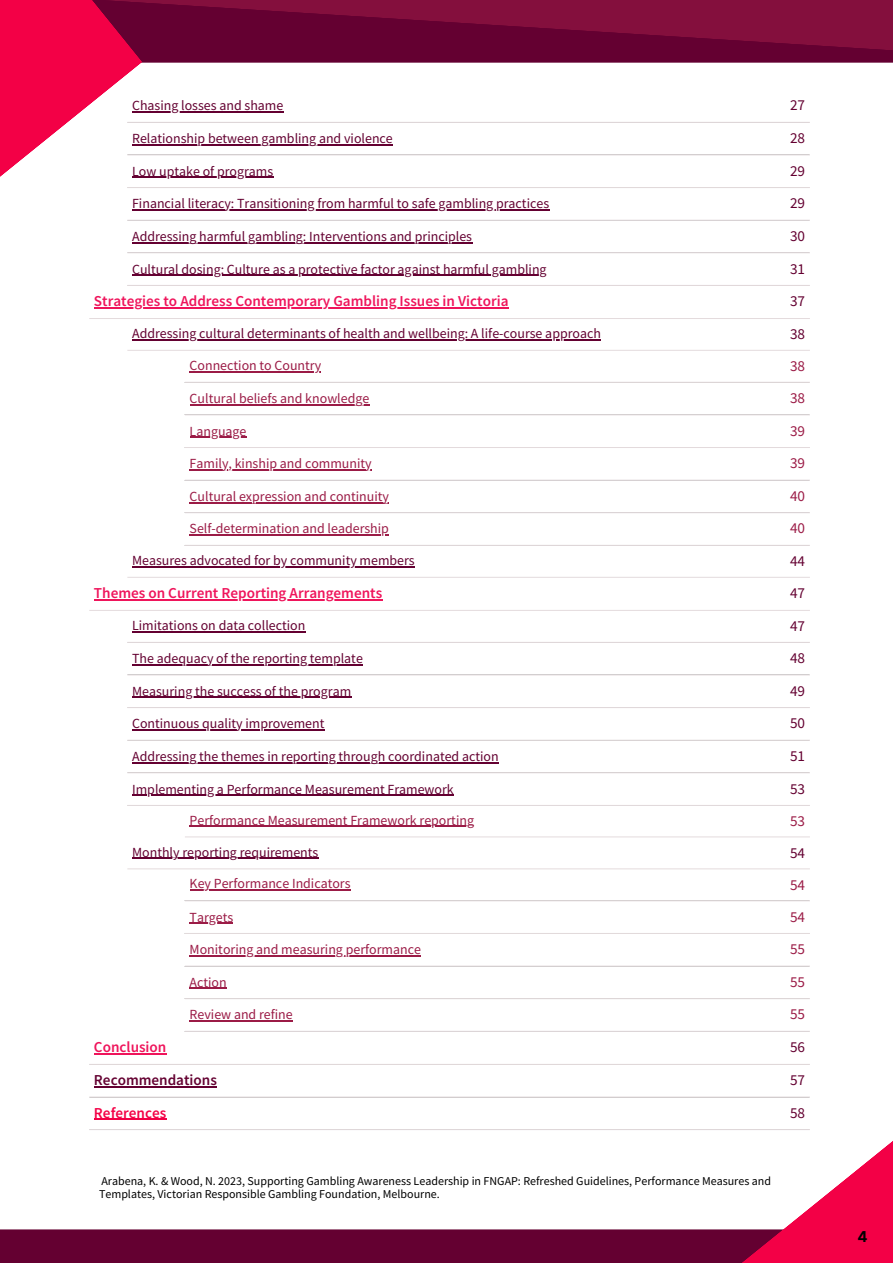
<style>
.page{position:relative;width:893px;height:1264px;background:#fff}
.page>*{position:absolute;margin:0;border:0;box-sizing:border-box;transform-origin:0 0}
.t1{font:600 15.15px "Source Sans Pro";color:#ef145b}
.t2{font:15.15px "Source Sans Pro";color:#640031}
.t3{font:15.15px "Source Sans Pro";color:#9b1b46}
.t4{font:600 15.15px "Source Sans Pro";color:#640031}
.t5{font:600 15.15px "Source Sans Pro";color:#f30046}
.t6{font:700 15px "Inter";color:#000001}
.t7{font:13.95px "Source Sans Pro";color:#640031}
.t8{font:13.95px "Source Sans Pro";color:#9b1b46}
.t9{font:12px/13.5px "Source Sans Pro";color:#000001}
</style>
<div class="page">
<div style="left:0;top:1229px;width:878px;height:33px;background:#640031"></div>
<svg style="left:736px;top:1129px;width:156px;height:133px"></svg>
<svg style="left:0;top:0;width:892px;height:188px"></svg>
<hr style="left:132px;top:112px;width:151px;height:1px;background:#640031">
<hr style="left:132px;top:144px;width:261px;height:1px;background:#640031">
<hr style="left:132px;top:177px;width:141px;height:1px;background:#640031">
<hr style="left:132px;top:209px;width:417px;height:1px;background:#640031">
<hr style="left:132px;top:242px;width:340px;height:1px;background:#640031">
<hr style="left:132px;top:275px;width:414px;height:1px;background:#640031">
<hr style="left:127px;top:89px;width:682px;height:1px;background:#fff">
<hr style="left:127px;top:122px;width:682px;height:1px;background:#e4dbdd">
<hr style="left:127px;top:154px;width:682px;height:1px;background:#e4dbdd">
<hr style="left:127px;top:187px;width:682px;height:1px;background:#e4dbdd">
<hr style="left:127px;top:220px;width:682px;height:1px;background:#e4dbdd">
<hr style="left:127px;top:252px;width:682px;height:1px;background:#e4dbdd">
<hr style="left:127px;top:285px;width:682px;height:1px;background:#e4dbdd">
<hr style="left:94px;top:307px;width:414px;height:1px;background:#ef145b">
<hr style="left:89px;top:318px;width:720px;height:1px;background:#e4dbdd">
<hr style="left:132px;top:339px;width:469px;height:1px;background:#640031">
<hr style="left:127px;top:350px;width:682px;height:1px;background:#e4dbdd">
<hr style="left:190px;top:371px;width:131px;height:1px;background:#9b1b46">
<hr style="left:190px;top:404px;width:179px;height:1px;background:#9b1b46">
<hr style="left:190px;top:437px;width:56px;height:1px;background:#9b1b46">
<hr style="left:190px;top:469px;width:182px;height:1px;background:#9b1b46">
<hr style="left:190px;top:502px;width:199px;height:1px;background:#9b1b46">
<hr style="left:190px;top:534px;width:199px;height:1px;background:#9b1b46">
<hr style="left:185px;top:382px;width:624px;height:1px;background:#e4dbdd">
<hr style="left:185px;top:414px;width:624px;height:1px;background:#e4dbdd">
<hr style="left:185px;top:447px;width:624px;height:1px;background:#e4dbdd">
<hr style="left:185px;top:479px;width:624px;height:1px;background:#e4dbdd">
<hr style="left:185px;top:512px;width:624px;height:1px;background:#e4dbdd">
<hr style="left:185px;top:545px;width:624px;height:1px;background:#e4dbdd">
<hr style="left:132px;top:566px;width:283px;height:1px;background:#640031">
<hr style="left:127px;top:577px;width:682px;height:1px;background:#e4dbdd">
<hr style="left:94px;top:599px;width:288px;height:1px;background:#ef145b">
<hr style="left:89px;top:610px;width:720px;height:1px;background:#e4dbdd">
<hr style="left:132px;top:631px;width:173px;height:1px;background:#640031">
<hr style="left:132px;top:664px;width:231px;height:1px;background:#640031">
<hr style="left:132px;top:696px;width:219px;height:2px;background:#640031">
<hr style="left:132px;top:729px;width:192px;height:1px;background:#640031">
<hr style="left:132px;top:762px;width:366px;height:1px;background:#640031">
<hr style="left:132px;top:794px;width:322px;height:1px;background:#640031">
<hr style="left:127px;top:642px;width:682px;height:1px;background:#e4dbdd">
<hr style="left:127px;top:674px;width:682px;height:1px;background:#e4dbdd">
<hr style="left:127px;top:707px;width:682px;height:1px;background:#e4dbdd">
<hr style="left:127px;top:739px;width:682px;height:1px;background:#e4dbdd">
<hr style="left:127px;top:772px;width:682px;height:1px;background:#e4dbdd">
<hr style="left:127px;top:805px;width:682px;height:1px;background:#e4dbdd">
<hr style="left:190px;top:825px;width:284px;height:1px;background:#9b1b46">
<hr style="left:185px;top:836px;width:624px;height:1px;background:#e4dbdd">
<hr style="left:132px;top:857px;width:186px;height:1px;background:#640031">
<hr style="left:127px;top:868px;width:682px;height:1px;background:#e4dbdd">
<hr style="left:190px;top:889px;width:160px;height:1px;background:#9b1b46">
<hr style="left:190px;top:922px;width:43px;height:1px;background:#9b1b46">
<hr style="left:190px;top:955px;width:231px;height:1px;background:#9b1b46">
<hr style="left:190px;top:987px;width:37px;height:2px;background:#9b1b46">
<hr style="left:190px;top:1020px;width:103px;height:1px;background:#9b1b46">
<hr style="left:185px;top:900px;width:624px;height:1px;background:#e4dbdd">
<hr style="left:185px;top:933px;width:624px;height:1px;background:#e4dbdd">
<hr style="left:185px;top:965px;width:624px;height:1px;background:#e4dbdd">
<hr style="left:185px;top:998px;width:624px;height:1px;background:#e4dbdd">
<hr style="left:185px;top:1030px;width:624px;height:1px;background:#e4dbdd">
<hr style="left:94px;top:1053px;width:72px;height:1px;background:#ef145b">
<hr style="left:94px;top:1086px;width:123px;height:1px;background:#640031">
<hr style="left:94px;top:1118px;width:72px;height:1px;background:#f30046">
<hr style="left:89px;top:1063px;width:720px;height:1px;background:#e4dbdd">
<hr style="left:89px;top:1096px;width:720px;height:1px;background:#e4dbdd">
<hr style="left:89px;top:1129px;width:720px;height:1px;background:#e4dbdd">
<p class="t7" style="left:132px;top:97px;width:153px">Chasing losses and shame</p>
<p class="t2" style="left:790px;top:95px;width:17px">27</p>
<p class="t7" style="left:132px;top:129px;width:262px">Relationship between gambling and violence</p>
<p class="t2" style="left:790px;top:128px;width:17px">28</p>
<p class="t7" style="left:132px;top:162px;width:143px">Low uptake of programs</p>
<p class="t2" style="left:790px;top:161px;width:17px">29</p>
<p class="t7" style="left:132px;top:194px;width:418px">Financial literacy: Transitioning from harmful to safe gambling practices</p>
<p class="t2" style="left:790px;top:193px;width:17px">29</p>
<p class="t7" style="left:132px;top:227px;width:341px">Addressing harmful gambling: Interventions and principles</p>
<p class="t2" style="left:790px;top:226px;width:17px">30</p>
<p class="t7" style="left:132px;top:260px;width:416px">Cultural dosing: Culture as a protective factor against harmful gambling</p>
<p class="t2" style="left:790px;top:258px;width:17px">31</p>
<p class="t1" style="left:94px;top:291px;width:416px">Strategies to Address Contemporary Gambling Issues in Victoria</p>
<p class="t2" style="left:790px;top:291px;width:17px">37</p>
<p class="t7" style="left:132px;top:324px;width:470px">Addressing cultural determinants of health and wellbeing: A life-course approach</p>
<p class="t2" style="left:790px;top:324px;width:17px">38</p>
<p class="t8" style="left:190px;top:356px;width:133px">Connection to Country</p>
<p class="t3" style="left:790px;top:356px;width:17px">38</p>
<p class="t8" style="left:190px;top:389px;width:181px">Cultural beliefs and knowledge</p>
<p class="t3" style="left:790px;top:388px;width:17px">38</p>
<p class="t8" style="left:190px;top:422px;width:58px">Language</p>
<p class="t3" style="left:790px;top:420px;width:17px">39</p>
<p class="t8" style="left:190px;top:454px;width:183px">Family, kinship and community</p>
<p class="t3" style="left:790px;top:453px;width:17px">39</p>
<p class="t8" style="left:190px;top:487px;width:201px">Cultural expression and continuity</p>
<p class="t3" style="left:790px;top:486px;width:17px">40</p>
<p class="t8" style="left:190px;top:519px;width:201px">Self-determination and leadership</p>
<p class="t3" style="left:790px;top:518px;width:17px">40</p>
<p class="t7" style="left:132px;top:551px;width:284px">Measures advocated for by community members</p>
<p class="t2" style="left:790px;top:551px;width:17px">44</p>
<p class="t1" style="left:94px;top:583px;width:290px">Themes on Current Reporting Arrangements</p>
<p class="t2" style="left:790px;top:583px;width:17px">47</p>
<p class="t7" style="left:132px;top:616px;width:175px">Limitations on data collection</p>
<p class="t2" style="left:790px;top:616px;width:17px">47</p>
<p class="t7" style="left:132px;top:649px;width:232px">The adequacy of the reporting template</p>
<p class="t2" style="left:790px;top:648px;width:17px">48</p>
<p class="t7" style="left:132px;top:682px;width:220px">Measuring the success of the program</p>
<p class="t2" style="left:790px;top:680px;width:17px">49</p>
<p class="t7" style="left:132px;top:714px;width:194px">Continuous quality improvement</p>
<p class="t2" style="left:790px;top:713px;width:17px">50</p>
<p class="t7" style="left:132px;top:747px;width:368px">Addressing the themes in reporting through coordinated action</p>
<p class="t2" style="left:790px;top:746px;width:17px">51</p>
<p class="t7" style="left:132px;top:779px;width:323px">Implementing a Performance Measurement Framework</p>
<p class="t2" style="left:790px;top:778px;width:17px">53</p>
<p class="t8" style="left:190px;top:810px;width:286px">Performance Measurement Framework reporting</p>
<p class="t3" style="left:790px;top:810px;width:17px">53</p>
<p class="t7" style="left:132px;top:842px;width:188px">Monthly reporting requirements</p>
<p class="t2" style="left:790px;top:842px;width:17px">54</p>
<p class="t8" style="left:190px;top:874px;width:162px">Key Performance Indicators</p>
<p class="t3" style="left:790px;top:874px;width:17px">54</p>
<p class="t8" style="left:190px;top:907px;width:45px">Targets</p>
<p class="t3" style="left:790px;top:906px;width:17px">54</p>
<p class="t8" style="left:190px;top:940px;width:233px">Monitoring and measuring performance</p>
<p class="t3" style="left:790px;top:939px;width:17px">55</p>
<p class="t8" style="left:190px;top:973px;width:39px">Action</p>
<p class="t3" style="left:790px;top:971px;width:17px">55</p>
<p class="t8" style="left:190px;top:1005px;width:105px">Review and refine</p>
<p class="t3" style="left:790px;top:1004px;width:17px">55</p>
<p class="t1" style="left:94px;top:1037px;width:74px">Conclusion</p>
<p class="t2" style="left:790px;top:1037px;width:17px">56</p>
<p class="t4" style="left:94px;top:1070px;width:124px">Recommendations</p>
<p class="t2" style="left:790px;top:1070px;width:17px">57</p>
<p class="t5" style="left:94px;top:1102px;width:74px">References</p>
<p class="t2" style="left:790px;top:1102px;width:17px">58</p>
<p class="t9" style="left:99px;top:1173px;width:673px">Arabena, K. &amp; Wood, N. 2023, Supporting Gambling Awareness Leadership in FNGAP: Refreshed Guidelines, Performance Measures and<br>Templates, Victorian Responsible Gambling Foundation, Melbourne.</p>
<p class="t6" style="left:857px;top:1227px;width:12px">4</p>
</div>
